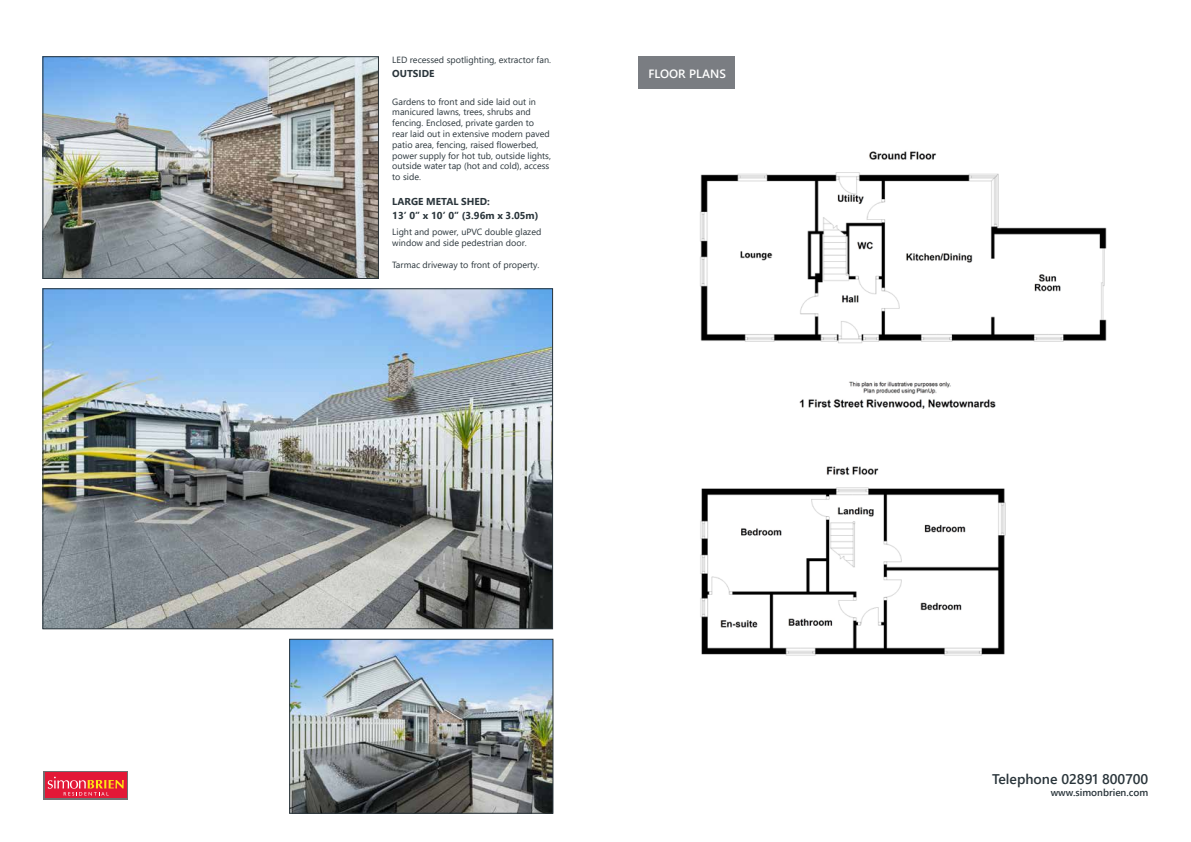
<style>
.page{position:relative;width:1191px;height:842px;background:#fff}
.page>*{position:absolute;margin:0;border:0;box-sizing:border-box;transform-origin:0 0}
.t1{font:600 14px "Segoe UI";color:#2a353b}
.t2{font:600 12px "Segoe UI";color:#fff}
.t3{font:700 10px/14px "Segoe UI";color:#2a353b}
.t4{font:600 10px "Segoe UI";color:#2a353b}
.t5{font:9px/10.8px "Segoe UI";color:#2a353b}
</style>
<div class="page">
<img style="left:45px;top:58px;width:332px;height:219px">
<div style="left:43px;top:56px;width:336px;height:223px;border:1px solid #2a353b"></div>
<img style="left:45px;top:290px;width:506px;height:337px">
<img style="left:291px;top:641px;width:260px;height:171px">
<div style="left:289px;top:639px;width:264px;height:175px;border:1px solid #2a353b"></div>
<div style="left:638px;top:56px;width:96px;height:33px;background:#7a7d82"></div>
<img style="left:700px;top:151px;width:407px;height:257px">
<img style="left:700px;top:466px;width:306px;height:190px">
<div style="left:43px;top:770px;width:86px;height:31px;background:#717073"></div>
<div style="left:45px;top:772px;width:82px;height:26px;background:#e31837"></div>
<svg style="left:48px;top:777px;width:76px;height:19px"></svg>
<p class="t5" style="left:392px;top:54px;width:160px">LED recessed spotlighting, extractor fan.</p>
<p class="t3" style="left:392px;top:66px;width:44px">OUTSIDE</p>
<p class="t5" style="left:392px;top:95px;width:160px">Gardens to front and side laid out in manicured lawns, trees, shrubs and fencing. Enclosed, private garden to rear laid out in extensive modern paved patio area, fencing, raised flowerbed, power supply for hot tub, outside lights, outside water tap (hot and cold), access to side.</p>
<p class="t3" style="left:392px;top:194px;width:148px">LARGE METAL SHED:<br>13’ 0” x 10’ 0” (3.96m x 3.05m)</p>
<p class="t5" style="left:392px;top:226px;width:151px">Light and power, uPVC double glazed window and side pedestrian door.</p>
<p class="t5" style="left:392px;top:258px;width:149px">Tarmac driveway to front of property.</p>
<h2 class="t2" style="left:648px;top:63px;width:79px">FLOOR PLANS</h2>
<h1 class="t1" style="left:992px;top:766px;width:158px">Telephone 02891 800700</h1>
<p class="t4" style="left:1050px;top:783px;width:99px">www.simonbrien.com</p>
</div>
